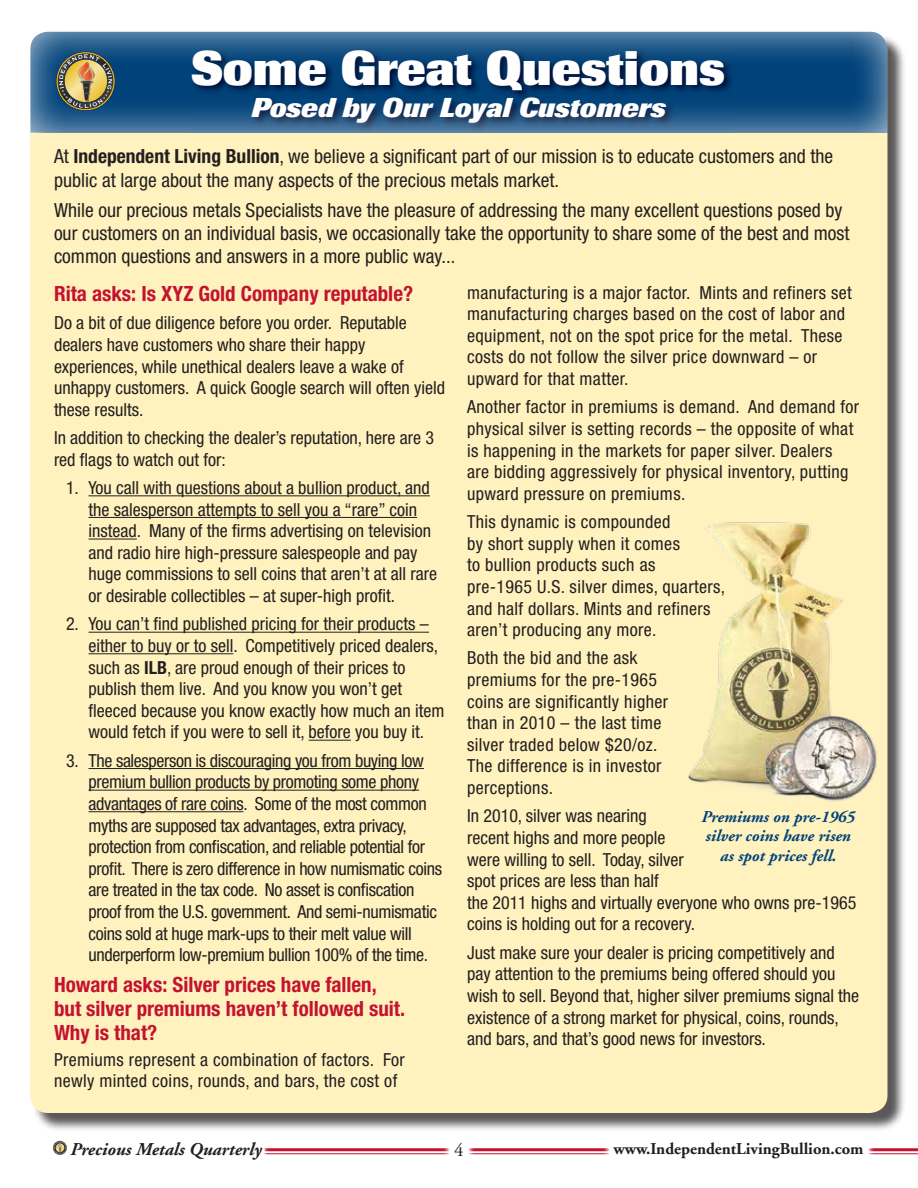
<style>
.page{position:relative;width:918px;height:1188px;background:#fff}
.page>*{position:absolute;margin:0;border:0;box-sizing:border-box;transform-origin:0 0}
.t1{font:800 48px "Imago";color:#fff}
.t2{font:italic 800 27px "Imago";color:#fff}
.t3{font:700 condensed 21px/24px "Helvetica Neue";color:#c41230}
.t4{font:condensed 19.5px/23.4px "Helvetica Neue";color:#231f20}
.t5{font:18.75px "Adobe Garamond";color:#231f20}
.t6{font:condensed 18px/21.6px "Helvetica Neue";color:#231f20}
.t7{font:condensed 18px/21.6px "Helvetica Neue";letter-spacing:.02em;color:#231f20}
.t8{font:condensed 18px/21.6px "Helvetica Neue";letter-spacing:-.02em;color:#231f20}
.t9{font:italic 700 18px "Adobe Garamond";color:#231f20}
.t10{font:italic 700 16.5px/19.5px "Adobe Garamond";color:#00427a;text-align:center}
.t11{font:700 16.5px "Adobe Garamond";color:#231f20}
.s1{font-weight:700}
</style>
<div class="page">
<hr style="left:265px;top:1148px;width:653px;height:3px;background:#c41230">
<hr style="left:265px;top:1153px;width:653px;height:1px;background:#c41230">
<div style="left:443px;top:1136px;width:32px;height:26px;background:#fff"></div>
<div style="left:603px;top:1142px;width:271px;height:20px;background:#fff"></div>
<div style="left:70px;top:1142px;width:199px;height:28px;background:#fff"></div>
<div style="left:32px;top:34px;width:874px;height:1098px;background:#231f20;opacity:.75"></div>
<div style="left:30px;top:144px;width:857px;height:969px;background:#fff2be"></div>
<div style="left:27px;top:28px;width:871px;height:116px;background:#fff;opacity:.75"></div>
<div style="left:56px;top:52px;width:59px;height:59px;border:1px solid #183058;border-radius:50%"></div>
<div style="left:57px;top:53px;width:57px;height:57px;border:1px solid #ecbe1d;border-radius:50%"></div>
<svg style="left:59px;top:54px;width:53px;height:54px"></svg>
<svg style="left:64px;top:59px;width:44px;height:44px"></svg>
<div style="left:64px;top:59px;width:44px;height:44px;border:1px solid #183058;border-radius:50%"></div>
<img style="left:75px;top:56px;width:19px;height:5px">
<img style="left:73px;top:59px;width:15px;height:26px">
<img style="left:84px;top:61px;width:15px;height:25px">
<img style="left:74px;top:76px;width:24px;height:30px">
<hr style="left:88px;top:495px;width:342px;height:1px;background:#231f20">
<hr style="left:88px;top:517px;width:329px;height:1px;background:#231f20">
<hr style="left:88px;top:539px;width:49px;height:1px;background:#231f20">
<hr style="left:88px;top:632px;width:341px;height:1px;background:#222">
<hr style="left:88px;top:653px;width:145px;height:1px;background:#222">
<hr style="left:309px;top:740px;width:42px;height:1px;background:#222">
<hr style="left:88px;top:768px;width:336px;height:1px;background:#222">
<hr style="left:88px;top:790px;width:331px;height:1px;background:#222">
<hr style="left:88px;top:811px;width:156px;height:1px;background:#222">
<img style="left:638px;top:516px;width:268px;height:291px">
<div style="left:53px;top:1141px;width:13px;height:13px;border:1px solid #183058;border-radius:50%"></div>
<svg style="left:54px;top:1142px;width:12px;height:12px"></svg>
<h1 class="t1" style="left:192px;top:39px;width:535px">Some Great Questions</h1>
<h2 class="t2" style="left:251px;top:92px;width:416px">Posed by Our Loyal Customers</h2>
<p class="t4" style="left:54px;top:144px;width:781px">At <span class="s1">Independent Living Bullion</span>, we believe a significant part of our mission is to educate customers and the public at large about the many aspects of the precious metals market.</p>
<p class="t4" style="left:54px;top:198px;width:797px">While our precious metals Specialists have the pleasure of addressing the many excellent questions posed by our customers on an individual basis, we occasionally take the opportunity to share some of the best and most common questions and answers in a more public way...</p>
<p class="t3" style="left:54px;top:281px;width:361px">Rita asks: Is XYZ Gold Company reputable?</p>
<p class="t6" style="left:54px;top:312px;width:393px">Do a bit of due diligence before you order. Reputable dealers have customers who share their happy experiences, while unethical dealers leave a wake of unhappy customers. A quick Google search will often yield these results.</p>
<p class="t6" style="left:54px;top:427px;width:382px">In addition to checking the dealer’s reputation, here are 3 red flags to watch out for:</p>
<p class="t6" style="left:89px;top:477px;width:350px;text-indent:-23px">1. You call with questions about a bullion product, and the salesperson attempts to sell you a “rare” coin instead. Many of the firms advertising on television and radio hire high-pressure salespeople and pay huge commissions to sell coins that aren’t at all rare or desirable collectibles – at super-high profit.</p>
<p class="t6" style="left:89px;top:613px;width:358px;text-indent:-22px">2. You can’t find published pricing for their products – either to buy or to sell. Competitively priced dealers, such as <span class="s1">ILB</span>, are proud enough of their prices to publish them live. And you know you won’t get fleeced because you know exactly how much an item would fetch if you were to sell it, before you buy it.</p>
<p class="t8" style="left:89px;top:749px;width:355px;text-indent:-22px">3. The salesperson is discouraging you from buying low premium bullion products by promoting some phony advantages of rare coins. Some of the most common myths are supposed tax advantages, extra privacy, protection from confiscation, and reliable potential for profit. There is zero difference in how numismatic coins are treated in the tax code. No asset is confiscation proof from the U.S. government. And semi-numismatic coins sold at huge mark-ups to their melt value will underperform low-premium bullion 100% of the time.</p>
<p class="t3" style="left:54px;top:972px;width:353px">Howard asks: Silver prices have fallen, but silver premiums haven’t followed suit.<br>Why is that?</p>
<p class="t7" style="left:54px;top:1049px;width:352px">Premiums represent a combination of factors. For newly minted coins, rounds, and bars, the cost of</p>
<p class="t7" style="left:467px;top:281px;width:386px">manufacturing is a major factor. Mints and refiners set manufacturing charges based on the cost of labor and equipment, not on the spot price for the metal. These costs do not follow the silver price downward – or upward for that matter.</p>
<p class="t7" style="left:467px;top:396px;width:394px">Another factor in premiums is demand. And demand for physical silver is setting records – the opposite of what is happening in the markets for paper silver. Dealers<br>are bidding aggressively for physical inventory, putting upward pressure on premiums.</p>
<p class="t7" style="left:467px;top:511px;width:259px">This dynamic is compounded<br>by short supply when it comes<br>to bullion products such as<br>pre-1965 U.S. silver dimes, quarters, and half dollars. Mints and refiners aren’t producing any more.</p>
<p class="t7" style="left:467px;top:647px;width:203px">Both the bid and the ask premiums for the pre-1965 coins are significantly higher than in 2010 – the last time silver traded below $20/oz.<br>The difference is in investor perceptions.</p>
<p class="t6" style="left:467px;top:805px;width:391px">In 2010, silver was nearing<br>recent highs and more people<br>were willing to sell. Today, silver<br>spot prices are less than half<br>the 2011 highs and virtually everyone who owns pre-1965 coins is holding out for a recovery.</p>
<p class="t6" style="left:467px;top:941px;width:394px">Just make sure your dealer is pricing competitively and pay attention to the premiums being offered should you wish to sell. Beyond that, higher silver premiums signal the existence of a strong market for physical, coins, rounds, and bars, and that’s good news for investors.</p>
<p class="t10" style="left:701px;top:807px;width:155px">Premiums on pre-1965 silver coins have risen as spot prices fell.</p>
<p class="t9" style="left:70px;top:1140px;width:193px">Precious Metals Quarterly</p>
<p class="t5" style="left:454px;top:1140px;width:11px">4</p>
<p class="t11" style="left:614px;top:1140px;width:252px">www.IndependentLivingBullion.com</p>
</div>
